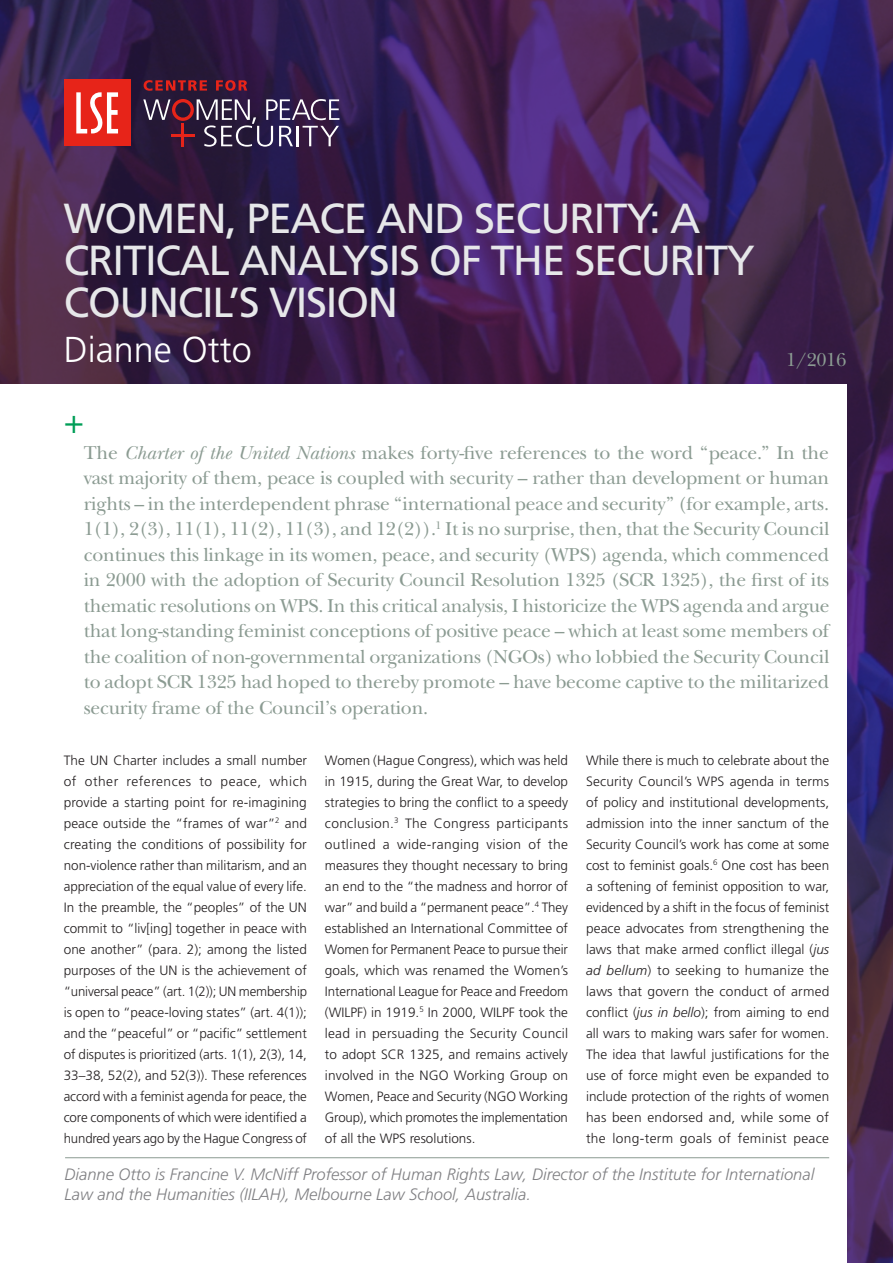
<style>
.page{position:relative;width:893px;height:1263px;background:#fff}
.page>*{position:absolute;margin:0;border:0;box-sizing:border-box;transform-origin:0 0}
.DU_Normal{font:42px/42px "Frutiger LT Pro";letter-spacing:-.03em;color:#e6e7e9}
.DU_Normal-2{font:300 36px "Frutiger LT Pro";color:#fff}
.t1{font:33.75px "Helvetica Neue LT Pro";color:#009e57}
.t2{font:19.5px/25.5px "New Baskerville ITC Pro";letter-spacing:-.01em;color:#8b9b92;text-align:justify}
.DU_SUBHEAD{font:italic 300 16.5px/19.5px "Frutiger LT Pro";color:#808083}
.DU_Normal-3{font:300 13.5px/21px "Frutiger LT Pro";letter-spacing:-.005em;color:#231f20;text-align:justify}
.s1{font-style:italic}
</style>
<div class="page">
<img style="left:0;top:0;width:893px;height:1263px">
<div style="left:0;top:384px;width:846px;height:879px;background:#fff"></div>
<div style="left:64px;top:80px;width:67px;height:66px;background:#e72419"></div>
<svg style="left:76px;top:92px;width:42px;height:42px"></svg>
<svg style="left:144px;top:80px;width:63px;height:11px"></svg>
<svg style="left:216px;top:80px;width:31px;height:11px"></svg>
<svg style="left:143px;top:99px;width:196px;height:48px;background:#52405e"></svg>
<hr style="left:181px;top:123px;width:3px;height:24px;background:#e72419">
<hr style="left:171px;top:134px;width:24px;height:2px;background:#e72419">
<hr style="left:65px;top:1157px;width:764px;height:1px;background:#8b9b92">
<p class="DU_Normal" style="left:64px;top:197px;width:692px">WOMEN, PEACE AND SECURITY: A<br>CRITICAL ANALYSIS OF THE SECURITY<br>COUNCIL’S VISION</p>
<p class="DU_Normal-2" style="left:64px;top:328px;width:190px">Dianne Otto</p>
<p class="t1" style="left:64px;top:401px;width:22px">+</p>
<p class="t2" style="left:786px;top:347px;width:62px">1/2016</p>
<p class="t2" style="left:84px;top:440px;width:747px">The <span class="s1">Charter of the United Nations</span> makes forty-five references to the word “peace.” In the vast majority of them, peace is coupled with security – rather than development or human rights – in the interdependent phrase “international peace and security” (for example, arts.<br>1(1), 2(3), 11(1), 11(2), 11(3), and 12(2)).<sup>1</sup> It is no surprise, then, that the Security Council continues this linkage in its women, peace, and security (WPS) agenda, which commenced in 2000 with the adoption of Security Council Resolution 1325 (SCR 1325), the first of its thematic resolutions on WPS. In this critical analysis, I historicize the WPS agenda and argue that long-standing feminist conceptions of positive peace – which at least some members of the coalition of non-governmental organizations (NGOs) who lobbied the Security Council to adopt SCR 1325 had hoped to thereby promote – have become captive to the militarized security frame of the Council’s operation.</p>
<p class="DU_Normal-3" style="left:64px;top:750px;width:245px">The UN Charter includes a small number of other references to peace, which provide a starting point for re-imagining peace outside the “frames of war”<sup>2</sup> and creating the conditions of possibility for non-violence rather than militarism, and an appreciation of the equal value of every life.<br>In the preamble, the “peoples” of the UN commit to “liv[ing] together in peace with one another” (para. 2); among the listed purposes of the UN is the achievement of “universal peace” (art. 1(2)); UN membership is open to “peace-loving states” (art. 4(1)); and the “peaceful” or “pacific” settlement of disputes is prioritized (arts. 1(1), 2(3), 14, 33–38, 52(2), and 52(3)). These references accord with a feminist agenda for peace, the core components of which were identified a hundred years ago by the Hague Congress of</p>
<p class="DU_Normal-3" style="left:325px;top:750px;width:245px">Women (Hague Congress), which was held in 1915, during the Great War, to develop strategies to bring the conflict to a speedy conclusion.<sup>3</sup> The Congress participants outlined a wide-ranging vision of the measures they thought necessary to bring an end to the “the madness and horror of war” and build a “permanent peace”.<sup>4</sup> They established an International Committee of Women for Permanent Peace to pursue their goals, which was renamed the Women’s International League for Peace and Freedom (WILPF) in 1919.<sup>5</sup> In 2000, WILPF took the lead in persuading the Security Council to adopt SCR 1325, and remains actively involved in the NGO Working Group on Women, Peace and Security (NGO Working Group), which promotes the implementation of all the WPS resolutions.</p>
<p class="DU_Normal-3" style="left:586px;top:750px;width:245px">While there is much to celebrate about the Security Council’s WPS agenda in terms of policy and institutional developments, admission into the inner sanctum of the Security Council’s work has come at some cost to feminist goals.<sup>6</sup> One cost has been a softening of feminist opposition to war, evidenced by a shift in the focus of feminist peace advocates from strengthening the laws that make armed conflict illegal (<span class="s1">jus ad bellum</span>) to seeking to humanize the laws that govern the conduct of armed conflict (<span class="s1">jus in bello</span>); from aiming to end all wars to making wars safer for women.<br>The idea that lawful justifications for the use of force might even be expanded to include protection of the rights of women has been endorsed and, while some of the long-term goals of feminist peace</p>
<p class="DU_SUBHEAD" style="left:64px;top:1165px;width:751px">Dianne Otto is Francine V. McNiff Professor of Human Rights Law, Director of the Institute for International<br>Law and the Humanities (IILAH), Melbourne Law School, Australia.</p>
</div>
